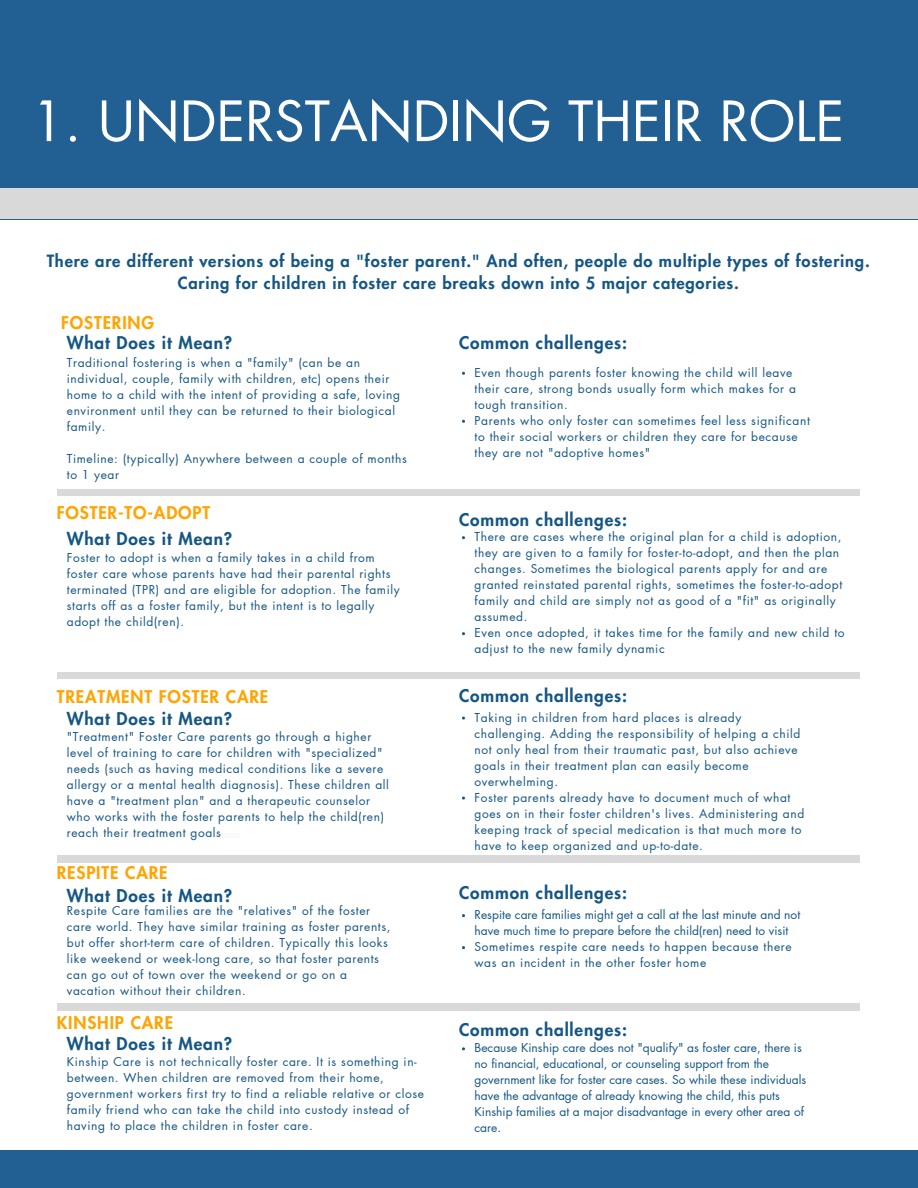
<style>
.page{position:relative;width:918px;height:1188px;background:#fff}
.page>*{position:absolute;margin:0;border:0;box-sizing:border-box;transform-origin:0 0}
.t1{font:54px "Futura LT Pro";color:#fff}
.t2{font:800 17.1px "Futura LT Pro";letter-spacing:.05em;color:#155685}
.t3{font:800 17.1px "Futura LT Pro";letter-spacing:.05em;color:#ffa400}
.t4{font:800 16.5px/22.2px "Futura LT Pro";letter-spacing:.05em;color:#155685;text-align:center}
.t5{font:12px/16px "Futura LT Pro";letter-spacing:.05em;color:#155685}
.t6{font:12px/16px "Futura LT Pro";color:#155685}
</style>
<div class="page">
<div style="left:0;top:0;width:918px;height:219px;background:#226093"></div>
<div style="left:0;top:189px;width:918px;height:30px;background:#d9d9d9"></div>
<div style="left:0;top:1151px;width:918px;height:37px;background:#226093"></div>
<hr style="left:126px;top:833px;width:113px;height:4px;background:#fafafa">
<div style="left:57px;top:489px;width:803px;height:7px;background:#d9d9d9"></div>
<div style="left:57px;top:1003px;width:803px;height:7px;background:#d9d9d9"></div>
<div style="left:57px;top:856px;width:803px;height:6px;background:#d9d9d9"></div>
<div style="left:57px;top:672px;width:803px;height:7px;background:#d9d9d9"></div>
<h2 class="t1" style="left:31px;top:97px;width:814px">1. UNDERSTANDING THEIR ROLE</h2>
<h1 class="t4" style="left:47px;top:251px;width:825px">There are different versions of being a "foster parent." And often, people do multiple types of fostering.<br>Caring for children in foster care breaks down into 5 major categories.</h1>
<h3 class="t3" style="left:61px;top:315px;width:95px">FOSTERING</h3>
<p class="t2" style="left:67px;top:335px;width:167px">What Does it Mean?</p>
<h2 class="t2" style="left:459px;top:335px;width:170px">Common challenges:</h2>
<h3 class="t5" style="left:67px;top:355px;width:335px">Traditional fostering is when a "family" (can be an individual, couple, family with children, etc) opens their home to a child with the intent of providing a safe, loving environment until they can be returned to their biological family.</h3>
<h3 class="t5" style="left:67px;top:451px;width:342px">Timeline: (typically) Anywhere between a couple of months to 1 year</h3>
<p class="t5" style="left:475px;top:365px;width:323px">Even though parents foster knowing the child will leave their care, strong bonds usually form which makes for a tough transition.</p>
<p class="t5" style="left:475px;top:413px;width:337px">Parents who only foster can sometimes feel less significant to their social workers or children they care for because they are not "adoptive homes"</p>
<p class="t3" style="left:57px;top:505px;width:155px">FOSTER-TO-ADOPT</p>
<p class="t2" style="left:67px;top:531px;width:167px">What Does it Mean?</p>
<h2 class="t5" style="left:67px;top:550px;width:334px">Foster to adopt is when a family takes in a child from foster care whose parents have had their parental rights terminated (TPR) and are eligible for adoption. The family starts off as a foster family, but the intent is to legally adopt the child(ren).</h2>
<p class="t3" style="left:57px;top:689px;width:213px">TREATMENT FOSTER CARE</p>
<h2 class="t2" style="left:67px;top:711px;width:167px">What Does it Mean?</h2>
<h3 class="t5" style="left:67px;top:729px;width:324px">"Treatment" Foster Care parents go through a higher level of training to care for children with "specialized" needs (such as having medical conditions like a severe allergy or a mental health diagnosis). These children all have a "treatment plan" and a therapeutic counselor who works with the foster parents to help the child(ren) reach their treatment goals</h3>
<p class="t2" style="left:459px;top:512px;width:170px">Common challenges:</p>
<h3 class="t5" style="left:475px;top:529px;width:369px">There are cases where the original plan for a child is adoption, they are given to a family for foster-to-adopt, and then the plan changes. Sometimes the biological parents apply for and are granted reinstated parental rights, sometimes the foster-to-adopt family and child are simply not as good of a "fit" as originally assumed.</h3>
<h3 class="t5" style="left:475px;top:625px;width:371px">Even once adopted, it takes time for the family and new child to adjust to the new family dynamic</h3>
<h3 class="t2" style="left:459px;top:688px;width:170px">Common challenges:</h3>
<p class="t5" style="left:475px;top:710px;width:327px">Taking in children from hard places is already challenging. Adding the responsibility of helping a child not only heal from their traumatic past, but also achieve goals in their treatment plan can easily become overwhelming.</p>
<p class="t5" style="left:475px;top:790px;width:331px">Foster parents already have to document much of what goes on in their foster children's lives. Administering and keeping track of special medication is that much more to have to keep organized and up-to-date.</p>
<h3 class="t3" style="left:57px;top:865px;width:112px">RESPITE CARE</h3>
<h3 class="t2" style="left:67px;top:888px;width:167px">What Does it Mean?</h3>
<p class="t2" style="left:459px;top:885px;width:170px">Common challenges:</p>
<p class="t5" style="left:67px;top:903px;width:325px">Respite Care families are the "relatives" of the foster care world. They have similar training as foster parents, but offer short-term care of children. Typically this looks like weekend or week-long care, so that foster parents can go out of town over the weekend or go on a vacation without their children.</p>
<h2 class="t6" style="left:475px;top:907px;width:327px">Respite care families might get a call at the last minute and not have much time to prepare before the child(ren) need to visit</h2>
<h3 class="t5" style="left:475px;top:939px;width:319px">Sometimes respite care needs to happen because there was an incident in the other foster home</h3>
<p class="t3" style="left:57px;top:1015px;width:118px">KINSHIP CARE</p>
<p class="t2" style="left:67px;top:1036px;width:167px">What Does it Mean?</p>
<h3 class="t5" style="left:67px;top:1054px;width:359px">Kinship Care is not technically foster care. It is something in&shy;between. When children are removed from their home, government workers first try to find a reliable relative or close family friend who can take the child into custody instead of having to place the children in foster care.</h3>
<p class="t2" style="left:459px;top:1022px;width:170px">Common challenges:</p>
<p class="t6" style="left:475px;top:1040px;width:333px">Because Kinship care does not "qualify" as foster care, there is no financial, educational, or counseling support from the government like for foster care cases. So while these individuals have the advantage of already knowing the child, this puts Kinship families at a major disadvantage in every other area of care.</p>
</div>
